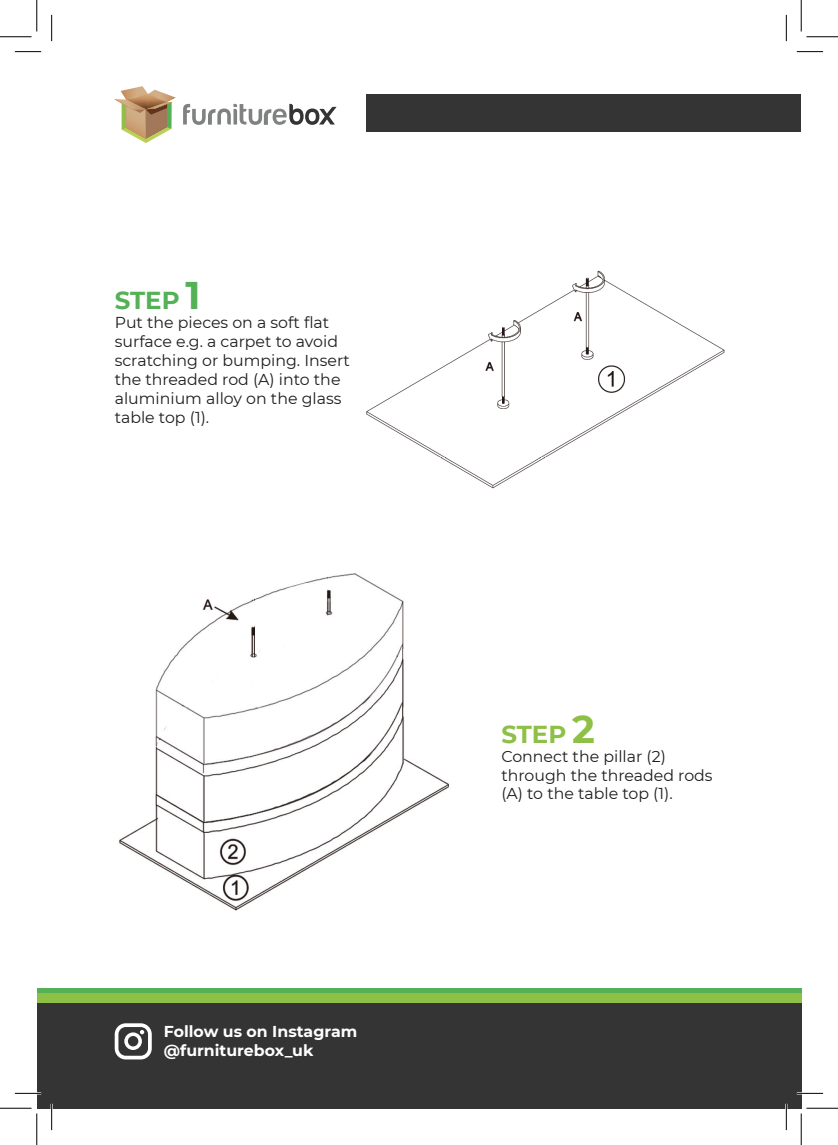
<style>
.page{position:relative;width:838px;height:1145px;background:#fff}
.page>*{position:absolute;margin:0;border:0;box-sizing:border-box;transform-origin:0 0}
.t1{font:700 24.5px "Montserrat";color:#54b155}
.t2{font:700 24.5px "Montserrat";color:#8ec045}
.t3{font:15.75px/18.9px "Montserrat";color:#1d1d1b}
.t4{font:700 15.75px "Montserrat";color:#fff}
.s1{font-size:38.5px}
</style>
<div class="page">
<div style="left:37px;top:988px;width:764px;height:105px;background:#54b155"></div>
<div style="left:37px;top:993px;width:764px;height:105px;background:#8ec045"></div>
<div style="left:37px;top:1003px;width:764px;height:105px;background:#343434"></div>
<svg style="left:115px;top:1023px;width:37px;height:36px"></svg>
<svg style="left:115px;top:86px;width:60px;height:57px"></svg>
<svg style="left:183px;top:104px;width:153px;height:21px"></svg>
<div style="left:366px;top:94px;width:435px;height:38px;background:#343434"></div>
<img style="left:366px;top:270px;width:359px;height:219px">
<img style="left:119px;top:573px;width:330px;height:338px">
<hr style="left:15px;top:1092px;width:26px;height:2px;background:#fff">
<hr style="left:796px;top:1092px;width:27px;height:2px;background:#fff">
<hr style="left:51px;top:1104px;width:2px;height:26px;background:#fff">
<hr style="left:785px;top:1104px;width:2px;height:26px;background:#fff">
<svg style="left:15px;top:51px;width:26px;height:1px"></svg>
<svg style="left:796px;top:51px;width:27px;height:1px"></svg>
<svg style="left:15px;top:1093px;width:26px;height:1px"></svg>
<svg style="left:796px;top:1093px;width:27px;height:1px"></svg>
<svg style="left:51px;top:15px;width:1px;height:26px"></svg>
<svg style="left:51px;top:1104px;width:1px;height:26px"></svg>
<svg style="left:786px;top:15px;width:1px;height:26px"></svg>
<svg style="left:786px;top:1104px;width:1px;height:26px"></svg>
<hr style="left:0;top:36px;width:32px;height:1px;background:#000">
<hr style="left:806px;top:36px;width:31px;height:1px;background:#000">
<hr style="left:0;top:1108px;width:32px;height:1px;background:#000">
<hr style="left:806px;top:1108px;width:31px;height:1px;background:#000">
<hr style="left:36px;top:0;width:1px;height:31px;background:#000">
<hr style="left:36px;top:1113px;width:1px;height:32px;background:#000">
<hr style="left:800px;top:0;width:1px;height:31px;background:#000">
<hr style="left:800px;top:1113px;width:1px;height:32px;background:#000">
<p class="t1" style="left:115px;top:283px;width:87px">STEP <span class="s1">1</span></p>
<p class="t3" style="left:115px;top:313px;width:237px">Put the pieces on a soft flat surface e.g. a carpet to avoid scratching or bumping. Insert the threaded rod (A) into the aluminium alloy on the glass table top (1).</p>
<p class="t4" style="left:164px;top:1020px;width:195px">Follow us on Instagram</p>
<p class="t4" style="left:164px;top:1039px;width:151px">@furniturebox_uk</p>
<p class="t2" style="left:501px;top:716px;width:95px">STEP <span class="s1">2</span></p>
<p class="t3" style="left:501px;top:746px;width:213px">Connect the pillar (2) through the threaded rods (A) to the table top (1).</p>
</div>
